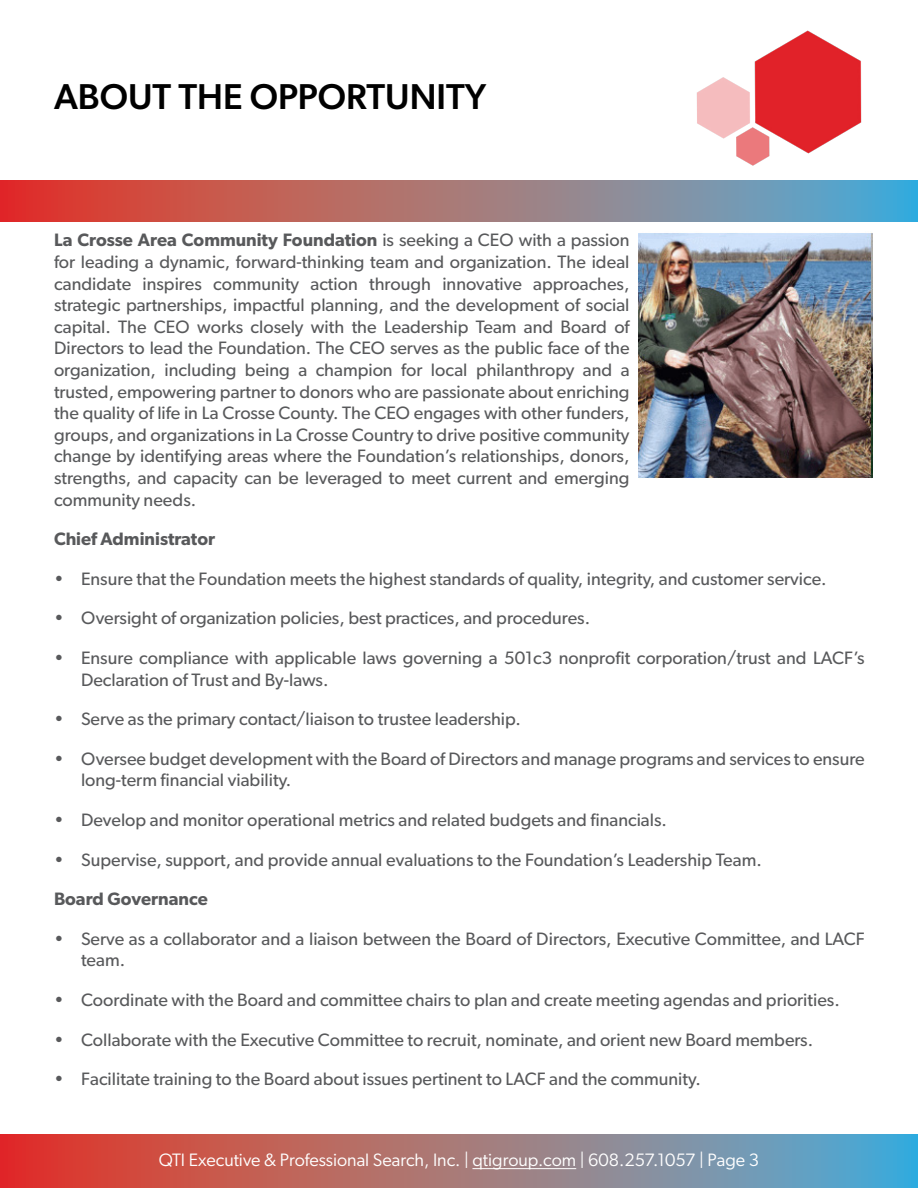
<style>
.page{position:relative;width:918px;height:1188px;background:#fff}
.page>*{position:absolute;margin:0;border:0;box-sizing:border-box;transform-origin:0 0}
.t1{font:500 36px "Gibson";color:#000}
.t2{font:18px/21.6px "Gibson";color:#58595b}
.t3{font:18px "Gibson";color:#fff}
.t4{font:600 18px "Gibson";color:#58595b}
.s1{font-weight:600}
</style>
<div class="page">
<svg style="left:0;top:1134px;width:918px;height:54px;background:#a0757b"></svg>
<hr style="left:472px;top:1168px;width:104px;height:1px;background:#fff">
<svg style="left:0;top:180px;width:918px;height:42px;background:#a0757b"></svg>
<img style="left:696px;top:30px;width:166px;height:136px">
<img style="left:639px;top:232px;width:234px;height:246px">
<h1 class="t1" style="left:54px;top:75px;width:434px">ABOUT THE OPPORTUNITY</h1>
<p class="t2" style="left:54px;top:229px;width:577px;text-align:justify"><span class="s1">La Crosse Area Community Foundation</span> is seeking a CEO with a passion for leading a dynamic, forward-thinking team and organization. The ideal candidate inspires community action through innovative approaches, strategic partnerships, impactful planning, and the development of social capital. The CEO works closely with the Leadership Team and Board of Directors to lead the Foundation. The CEO serves as the public face of the organization, including being a champion for local philanthropy and a trusted, empowering partner to donors who are passionate about enriching the quality of life in La Crosse County. The CEO engages with other funders, groups, and organizations in La Crosse Country to drive positive community change by identifying areas where the Foundation’s relationships, donors, strengths, and capacity can be leveraged to meet current and emerging community needs.</p>
<p class="t4" style="left:54px;top:528px;width:163px">Chief Administrator</p>
<p class="t2" style="left:54px;top:567px;width:774px">• Ensure that the Foundation meets the highest standards of quality, integrity, and customer service.</p>
<p class="t2" style="left:54px;top:607px;width:538px">• Oversight of organization policies, best practices, and procedures.</p>
<p class="t2" style="left:81px;top:647px;width:785px;text-indent:-27px">• Ensure compliance with applicable laws governing a 501c3 nonprofit corporation/trust and LACF’s<br>Declaration of Trust and By-laws.</p>
<p class="t2" style="left:54px;top:708px;width:469px">• Serve as the primary contact/liaison to trustee leadership.</p>
<p class="t2" style="left:81px;top:747px;width:785px;text-indent:-27px">• Oversee budget development with the Board of Directors and manage programs and services to ensure long-term financial viability.</p>
<p class="t2" style="left:54px;top:809px;width:614px">• Develop and monitor operational metrics and related budgets and financials.</p>
<p class="t2" style="left:54px;top:848px;width:709px">• Supervise, support, and provide annual evaluations to the Foundation’s Leadership Team.</p>
<p class="t4" style="left:54px;top:888px;width:155px">Board Governance</p>
<p class="t2" style="left:81px;top:927px;width:785px;text-indent:-27px">• Serve as a collaborator and a liaison between the Board of Directors, Executive Committee, and LACF team.</p>
<p class="t2" style="left:54px;top:989px;width:787px">• Coordinate with the Board and committee chairs to plan and create meeting agendas and priorities.</p>
<p class="t2" style="left:54px;top:1028px;width:761px">• Collaborate with the Executive Committee to recruit, nominate, and orient new Board members.</p>
<p class="t2" style="left:54px;top:1068px;width:648px">• Facilitate training to the Board about issues pertinent to LACF and the community.</p>
<p class="t3" style="left:159px;top:1149px;width:602px">QTI Executive &amp; Professional Search, Inc. | qtigroup.com | 608.257.1057 | Page 3</p>
</div>
